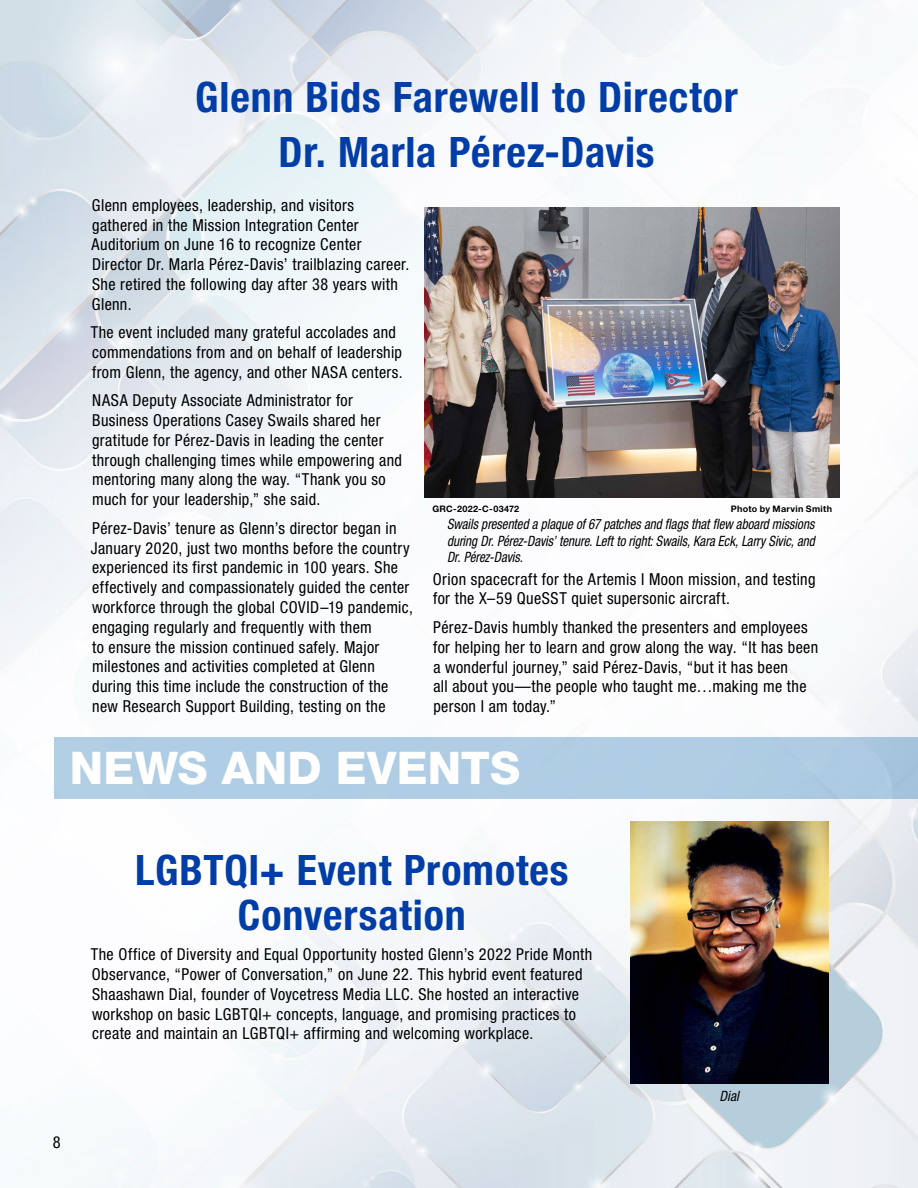
<style>
.page{position:relative;width:918px;height:1188px;background:#fff}
.page>*{position:absolute;margin:0;border:0;box-sizing:border-box;transform-origin:0 0}
.t1{font:800 45.15px "Helvetica Neue LT Std";letter-spacing:.005em;color:#fff}
.t2{font:700 condensed 42px/45px "Helvetica Neue LT Std";letter-spacing:.02em;color:#003da7;text-align:center}
.t3{font:condensed 16.5px/19.8px "Helvetica Neue LT Std";letter-spacing:.02em;color:#000}
.t4{font:italic condensed 14.25px/16.5px "Helvetica Neue LT Std";color:#000;text-align:justify;scale:.91 1}
.t5{font:italic condensed 14.25px "Helvetica Neue LT Std";color:#000;scale:.96 1}
.t6{font:700 9px "Helvetica Neue LT Std";letter-spacing:.03em;color:#000}
</style>
<div class="page">
<img style="left:0;top:0;width:918px;height:1188px">
<div style="left:54px;top:738px;width:864px;height:61px;background:#afcde4"></div>
<img style="left:425px;top:208px;width:415px;height:290px">
<img style="left:630px;top:822px;width:198px;height:262px">
<h3 class="t2" style="left:195px;top:69px;width:544px;line-height:55.5px">Glenn Bids Farewell to Director<br>Dr. Marla Pérez-Davis</h3>
<p class="t3" style="left:92px;top:195px;width:319px">Glenn employees, leadership, and visitors gathered in the Mission Integration Center Auditorium on June 16 to recognize Center Director Dr. Marla Pérez-Davis’ trailblazing career.<br>She retired the following day after 38 years with Glenn.</p>
<p class="t3" style="left:91px;top:322px;width:314px">The event included many grateful accolades and commendations from and on behalf of leadership from Glenn, the agency, and other NASA centers.</p>
<p class="t3" style="left:92px;top:390px;width:311px">NASA Deputy Associate Administrator for Business Operations Casey Swails shared her gratitude for Pérez-Davis in leading the center through challenging times while empowering and mentoring many along the way. “Thank you so much for your leadership,” she said.</p>
<p class="t3" style="left:91px;top:518px;width:324px">Pérez-Davis’ tenure as Glenn’s director began in January 2020, just two months before the country experienced its first pandemic in 100 years. She effectively and compassionately guided the center workforce through the global COVID–19 pandemic, engaging regularly and frequently with them<br>to ensure the mission continued safely. Major milestones and activities completed at Glenn during this time include the construction of the new Research Support Building, testing on the</p>
<p class="t6" style="left:432px;top:503px;width:88px">GRC-2022-C-03472</p>
<p class="t6" style="left:731px;top:503px;width:103px">Photo by Marvin Smith</p>
<p class="t4" style="left:447px;top:517px;width:406px">Swails presented a plaque of 67 patches and flags that flew aboard missions during Dr. Pérez-Davis’ tenure. Left to right: Swails, Kara Eck, Larry Sivic, and Dr. Pérez-Davis.</p>
<p class="t3" style="left:433px;top:569px;width:384px">Orion spacecraft for the Artemis I Moon mission, and testing for the X–59 QueSST quiet supersonic aircraft.</p>
<p class="t3" style="left:433px;top:617px;width:387px">Pérez-Davis humbly thanked the presenters and employees for helping her to learn and grow along the way. “It has been a wonderful journey,” said Pérez-Davis, “but it has been<br>all about you—the people who taught me…making me the person I am today.”</p>
<h2 class="t1" style="left:70px;top:741px;width:452px">NEWS AND EVENTS</h2>
<h3 class="t2" style="left:135px;top:847px;width:435px">LGBTQI+ Event Promotes<br>Conversation</h3>
<p class="t3" style="left:91px;top:944px;width:503px">The Office of Diversity and Equal Opportunity hosted Glenn’s 2022 Pride Month Observance, “Power of Conversation,” on June 22. This hybrid event featured Shaashawn Dial, founder of Voycetress Media LLC. She hosted an interactive workshop on basic LGBTQI+ concepts, language, and promising practices to create and maintain an LGBTQI+ affirming and welcoming workplace.</p>
<p class="t3" style="left:53px;top:1133px;width:9px">8</p>
<p class="t5" style="left:720px;top:1088px;width:22px">Dial</p>
</div>
